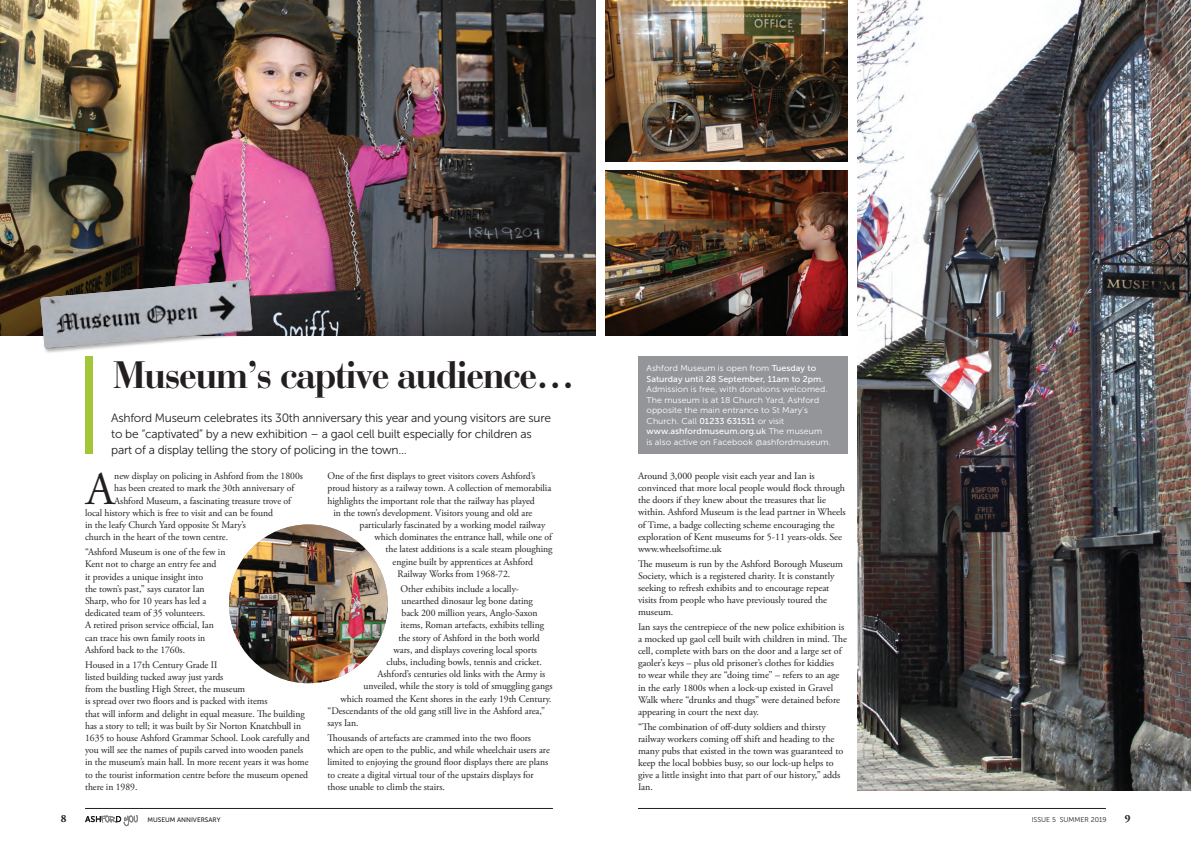
<style>
.page{position:relative;width:1191px;height:842px;background:#fff}
.page>*{position:absolute;margin:0;border:0;box-sizing:border-box;transform-origin:0 0}
.body_text{font:46.8px "Adobe Garamond Pro";color:#231f20}
.Heading{font:700 40px "Bauer Bodoni BT";letter-spacing:-.02em;color:#231f20;scale:.96 1}
.Main_Subheading{font:12px/16px "Museo Sans 300";letter-spacing:-.02em;color:#231f20}
.t1{font:700 11px "Adobe Garamond Pro";color:#231f20}
.body_text-2{font:10px/12.2px "Adobe Garamond Pro";letter-spacing:-.005em;color:#231f20}
.contents_description{font:8.5px/10.5px "Museo Sans 300";letter-spacing:.005em;color:#fff;scale:1.04 1}
.t2{font:7px "Museo Sans 300";color:#231f20}
.t3{font:6.5px "Museo Sans 500";color:#231f20}
.s1{font-family:"Museo Sans 500"}
</style>
<div class="page">
<hr style="left:85px;top:808px;width:468px;height:1px;background:#231f20">
<hr style="left:638px;top:808px;width:468px;height:1px;background:#231f20">
<img style="left:857px;top:0;width:334px;height:791px">
<img style="left:0;top:0;width:595px;height:335px">
<div style="left:39px;top:279px;width:218px;height:75px;background:#231f20;opacity:.35"></div>
<img style="left:40px;top:280px;width:213px;height:69px">
<svg style="left:85px;top:815px;width:53px;height:11px"></svg>
<div style="left:85px;top:356px;width:7px;height:98px;background:#a3c639"></div>
<img style="left:229px;top:524px;width:159px;height:159px;border-radius:79px">
<img style="left:605px;top:0;width:243px;height:162px">
<img style="left:605px;top:171px;width:243px;height:164px">
<div style="left:638px;top:356px;width:210px;height:98px;background:#939598"></div>
<p class="Heading" style="left:113px;top:350px;width:482px">Museum’s captive audience…</p>
<p class="Main_Subheading" style="left:111px;top:410px;width:441px">Ashford Museum celebrates its 30th anniversary this year and young visitors are sure to be “captivated” by a new exhibition – a gaol cell built especially for children as part of a display telling the story of policing in the town...</p>
<p class="body_text" style="left:86px;top:461px;width:30px">A</p>
<p class="body_text-2" style="left:114px;top:470px;width:190px">new display on policing in Ashford from the 1800s</p>
<p class="body_text-2" style="left:327px;top:470px;width:209px">One of the first displays to greet visitors covers Ashford’s</p>
<p class="body_text-2" style="left:327px;top:482px;width:225px">proud history as a railway town. A collection of memorabilia</p>
<p class="body_text-2" style="left:327px;top:495px;width:209px">highlights the important role that the railway has played</p>
<p class="body_text-2" style="left:333px;top:507px;width:200px">in the town’s development. Visitors young and old are</p>
<p class="body_text-2" style="left:359px;top:519px;width:187px">particularly fascinated by a working model railway</p>
<p class="body_text-2" style="left:374px;top:531px;width:179px">which dominates the entrance hall, while one of</p>
<p class="body_text-2" style="left:385px;top:543px;width:168px">the latest additions is a scale steam ploughing</p>
<p class="body_text-2" style="left:392px;top:556px;width:142px">engine built by apprentices at Ashford</p>
<p class="body_text-2" style="left:397px;top:568px;width:114px">Railway Works from 1968-72.</p>
<p class="body_text-2" style="left:400px;top:583px;width:120px">Other exhibits include a locally-</p>
<p class="body_text-2" style="left:401px;top:595px;width:133px">unearthed dinosaur leg bone dating</p>
<p class="body_text-2" style="left:401px;top:607px;width:138px">back 200 million years, Anglo-Saxon</p>
<p class="body_text-2" style="left:400px;top:619px;width:145px">items, Roman artefacts, exhibits telling</p>
<p class="body_text-2" style="left:398px;top:632px;width:143px">the story of Ashford in the both world</p>
<p class="body_text-2" style="left:393px;top:644px;width:145px">wars, and displays covering local sports</p>
<p class="body_text-2" style="left:386px;top:656px;width:157px">clubs, including bowls, tennis and cricket.</p>
<p class="body_text-2" style="left:377px;top:668px;width:169px">Ashford’s centuries old links with the Army is</p>
<p class="body_text-2" style="left:363px;top:680px;width:190px">unveiled, while the story is told of smuggling gangs</p>
<p class="body_text-2" style="left:340px;top:693px;width:212px">which roamed the Kent shores in the early 19th Century.</p>
<p class="body_text-2" style="left:327px;top:705px;width:219px">“Descendants of the old gang still live in the Ashford area,”</p>
<p class="body_text-2" style="left:327px;top:717px;width:33px">says Ian.</p>
<p class="body_text-2" style="left:327px;top:732px;width:224px">Thousands of artefacts are crammed into the two floors which are open to the public, and while wheelchair users are limited to enjoying the ground floor displays there are plans to create a digital virtual tour of the upstairs displays for those unable to climb the stairs.</p>
<p class="body_text-2" style="left:114px;top:482px;width:181px">has been created to mark the 30th anniversary of</p>
<p class="body_text-2" style="left:114px;top:495px;width:178px">Ashford Museum, a fascinating treasure trove of</p>
<p class="body_text-2" style="left:85px;top:507px;width:190px">local history which is free to visit and can be found</p>
<p class="body_text-2" style="left:85px;top:519px;width:162px">in the leafy Church Yard opposite St Mary’s</p>
<p class="body_text-2" style="left:85px;top:531px;width:145px">church in the heart of the town centre.</p>
<p class="body_text-2" style="left:85px;top:546px;width:142px">“Ashford Museum is one of the few in<br>Kent not to charge an entry fee and<br>it provides a unique insight into<br>the town’s past,” says curator Ian<br>Sharp, who for 10 years has led a dedicated team of 35 volunteers.<br>A retired prison service official, Ian can trace his own family roots in<br>Ashford back to the 1760s.</p>
<p class="body_text-2" style="left:85px;top:659px;width:226px">Housed in a 17th Century Grade II<br>listed building tucked away just yards<br>from the bustling High Street, the museum<br>is spread over two floors and is packed with items<br>that will inform and delight in equal measure. The building has a story to tell; it was built by Sir Norton Knatchbull in 1635 to house Ashford Grammar School. Look carefully and you will see the names of pupils carved into wooden panels in the museum’s main hall. In more recent years it was home to the tourist information centre before the museum opened there in 1989.</p>
<p class="contents_description" style="left:646px;top:363px;width:179px">Ashford Museum is open from <span class="s1">Tuesday to Saturday until 28 September, 11am to 2pm.<br></span>Admission is free, with donations welcomed.<br>The museum is at 18 Church Yard, Ashford opposite the main entrance to St Mary’s Church. Call <span class="s1">01233 631511</span> or visit <span class="s1">www.ashfordmuseum.org.uk</span> The museum<br>is also active on Facebook @ashfordmuseum.</p>
<p class="body_text-2" style="left:638px;top:470px;width:209px">Around 3,000 people visit each year and Ian is convinced that more local people would flock through the doors if they knew about the treasures that lie within. Ashford Museum is the lead partner in Wheels of Time, a badge collecting scheme encouraging the exploration of Kent museums for 5-11 years-olds. See www.wheelsoftime.uk</p>
<p class="body_text-2" style="left:638px;top:558px;width:207px">The museum is run by the Ashford Borough Museum Society, which is a registered charity. It is constantly seeking to refresh exhibits and to encourage repeat visits from people who have previously toured the museum.</p>
<p class="body_text-2" style="left:638px;top:621px;width:210px">Ian says the centrepiece of the new police exhibition is a mocked up gaol cell built with children in mind. The cell, complete with bars on the door and a large set of gaoler’s keys – plus old prisoner’s clothes for kiddies<br>to wear while they are “doing time” – refers to an age in the early 1800s when a lock-up existed in Gravel Walk where “drunks and thugs” were detained before appearing in court the next day.</p>
<p class="body_text-2" style="left:638px;top:721px;width:207px">“The combination of off-duty soldiers and thirsty railway workers coming off shift and heading to the many pubs that existed in the town was guaranteed to keep the local bobbies busy, so our lock-up helps to give a little insight into that part of our history,” adds Ian.</p>
<p class="t1" style="left:61px;top:812px;width:7px">8</p>
<p class="t3" style="left:147px;top:816px;width:75px">MUSEUM ANNIVERSARY</p>
<p class="t2" style="left:1031px;top:816px;width:76px">ISSUE 5 SUMMER 2019</p>
<p class="t1" style="left:1124px;top:812px;width:7px">9</p>
</div>
